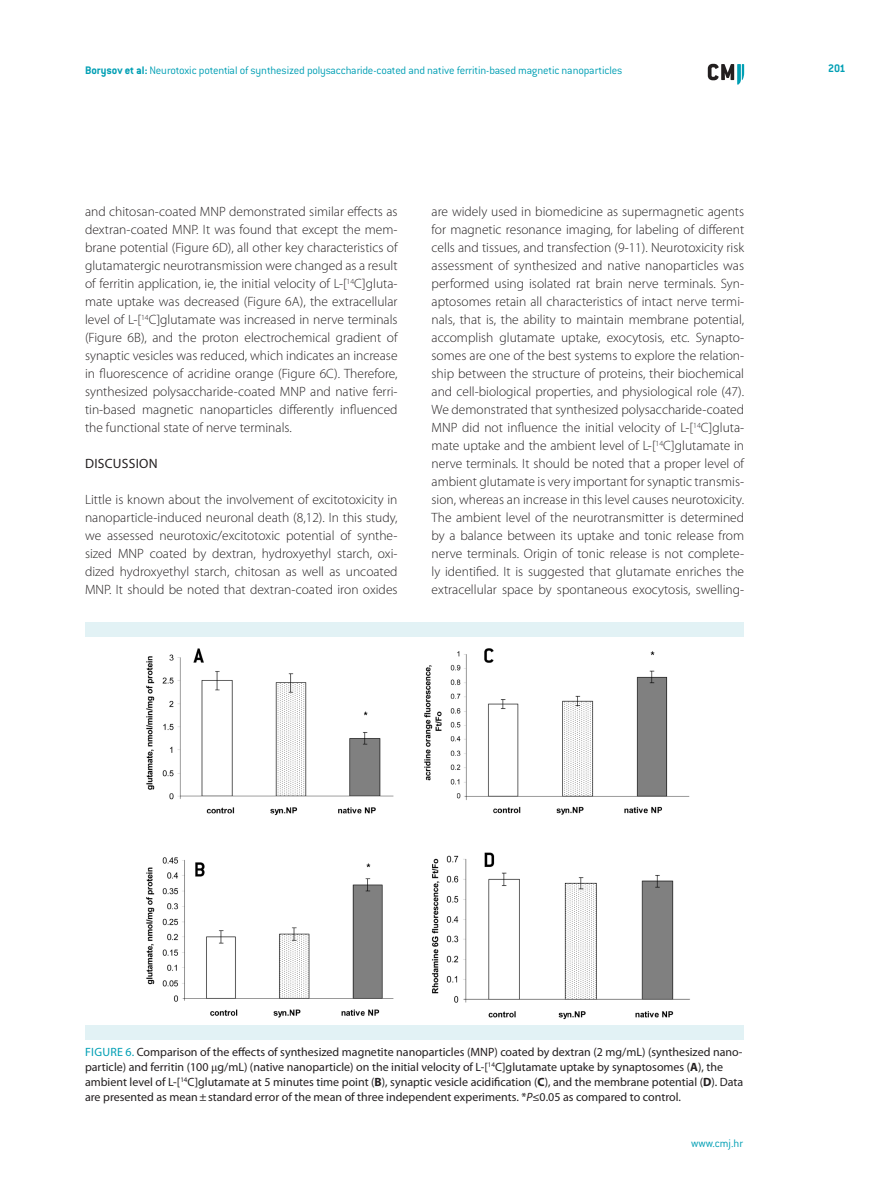
<style>
.page{position:relative;width:893px;height:1191px;background:#fff}
.page>*{position:absolute;margin:0;border:0;box-sizing:border-box;transform-origin:0 0}
.t1{font:300 13.5px/18px "Myriad Pro";color:#231f20;text-align:justify}
.t2{font:13.5px "Myriad Pro";letter-spacing:.02em;color:#231f20}
.t3{font:12px/15px "Myriad Pro";color:#231f20}
.t4{font:300 12px "ITC Conduit LTCE";letter-spacing:-.015em;color:#009fb4}
.t5{font:700 12px "ITC Conduit LTCE";color:#009fb4}
.s1{font-weight:700}
.s2{color:#009fb4}
.s3{font-family:"Times New Roman"}
.s4{font-style:italic}
</style>
<div class="page">
<svg style="left:708px;top:64px;width:36px;height:21px"></svg>
<img style="left:146px;top:648px;width:544px;height:372px">
<div style="left:85px;top:622px;width:659px;height:15px;background:#e2f2f5"></div>
<div style="left:85px;top:1025px;width:659px;height:15px;background:#e2f2f5"></div>
<p class="t4" style="left:85px;top:63px;width:539px"><span class="s1">Borysov et al:</span> Neurotoxic potential of synthesized polysaccharide-coated and native ferritin-based magnetic nanoparticles</p>
<p class="t5" style="left:828px;top:61px;width:19px">201</p>
<p class="t1" style="left:85px;top:202px;width:314px">and chitosan-coated MNP demonstrated similar effects as dextran-coated MNP. It was found that except the mem&shy;brane potential (Figure 6D), all other key characteristics of glutamatergic neurotransmission were changed as a result of ferritin application, ie, the initial velocity of L-[<sup>14</sup>C]gluta&shy;mate uptake was decreased (Figure 6A), the extracellular level of L-[<sup>14</sup>C]glutamate was increased in nerve terminals (Figure 6B), and the proton electrochemical gradient of synaptic vesicles was reduced, which indicates an increase in fluorescence of acridine orange (Figure 6C). Therefore, synthesized polysaccharide-coated MNP and native ferri&shy;tin-based magnetic nanoparticles differently influenced the functional state of nerve terminals.</p>
<p class="t2" style="left:85px;top:455px;width:64px">Discussion</p>
<p class="t1" style="left:85px;top:490px;width:314px">Little is known about the involvement of excitotoxicity in nanoparticle-induced neuronal death (8,12). In this study, we assessed neurotoxic/excitotoxic potential of synthe&shy;sized MNP coated by dextran, hydroxyethyl starch, oxi&shy;dized hydroxyethyl starch, chitosan as well as uncoated MNP. It should be noted that dextran-coated iron oxides</p>
<p class="t1" style="left:432px;top:202px;width:314px">are widely used in biomedicine as supermagnetic agents for magnetic resonance imaging, for labeling of different cells and tissues, and transfection (9-11). Neurotoxicity risk assessment of synthesized and native nanoparticles was performed using isolated rat brain nerve terminals. Syn&shy;aptosomes retain all characteristics of intact nerve termi&shy;nals, that is, the ability to maintain membrane potential, accomplish glutamate uptake, exocytosis, etc. Synapto&shy;somes are one of the best systems to explore the relation&shy;ship between the structure of proteins, their biochemical and cell-biological properties, and physiological role (47).<br>We demonstrated that synthesized polysaccharide-coated MNP did not influence the initial velocity of L-[<sup>14</sup>C]gluta&shy;mate uptake and the ambient level of L-[<sup>14</sup>C]glutamate in nerve terminals. It should be noted that a proper level of ambient glutamate is very important for synaptic transmis&shy;sion, whereas an increase in this level causes neurotoxicity.<br>The ambient level of the neurotransmitter is determined by a balance between its uptake and tonic release from nerve terminals. Origin of tonic release is not complete&shy;ly identified. It is suggested that glutamate enriches the extracellular space by spontaneous exocytosis, swelling-</p>
<p class="t3" style="left:85px;top:1044px;width:660px"><span class="s2">Figure 6.</span> Comparison of the effects of synthesized magnetite nanoparticles (MNP) coated by dextran (2 mg/mL) (synthesized nano&shy;particle) and ferritin (100 <span class="s3">μ</span>g/mL) (native nanoparticle) on the initial velocity of L-[<sup>14</sup>C]glutamate uptake by synaptosomes (<span class="s1">A</span>), the ambient level of L-[<sup>14</sup>C]glutamate at 5 minutes time point (<span class="s1">B</span>), synaptic vesicle acidification (<span class="s1">C</span>), and the membrane potential (<span class="s1">D</span>). Data are presented as mean±standard error of the mean of three independent experiments. *<span class="s4">Р</span>≤0.05 as compared to control.</p>
<p class="t4" style="left:691px;top:1136px;width:54px">www.cmj.hr</p>
</div>
